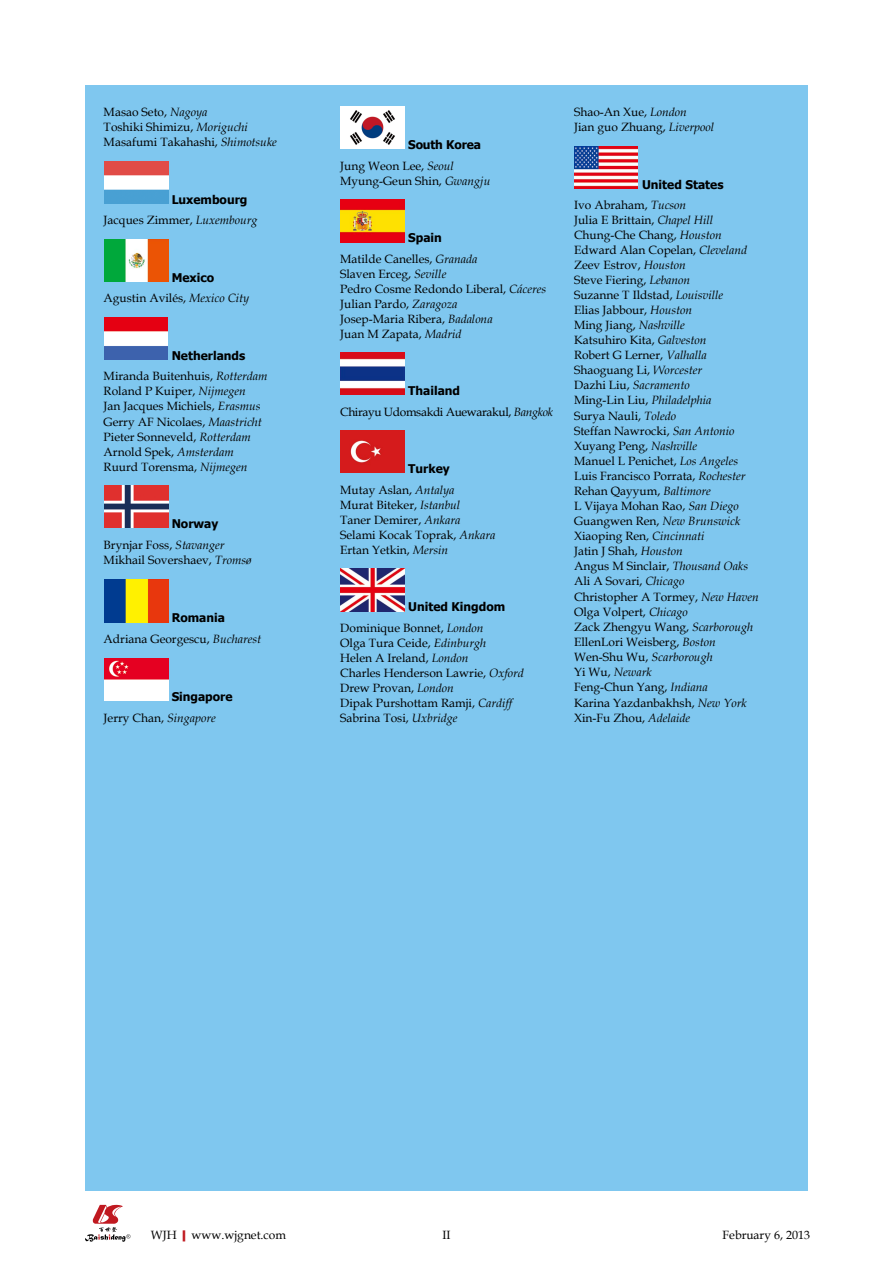
<style>
.page{position:relative;width:893px;height:1263px;background:#fff}
.page>*{position:absolute;margin:0;border:0;box-sizing:border-box;transform-origin:0 0}
.t1{font:12px/15px "Book Antiqua";color:#000}
.t2{font:12px/20.9px "Book Antiqua";letter-spacing:-.03em;color:#000}
.t3{font:700 12px/20.9px "Tahoma";color:#000}
.s1{font-style:italic}
.s2{font-family:"Tahoma";font-weight:700}
.s3{font-family:"Book Antiqua";font-weight:400}
.s4{font-family:"Book Antiqua";font-weight:400;font-style:italic}
.s5{font-weight:700;color:#c01920}
</style>
<div class="page">
<div style="left:85px;top:85px;width:723px;height:1106px;background:#7fc7ef"></div>
<svg style="left:85px;top:1205px;width:45px;height:37px"></svg>
<img style="left:104px;top:485px;width:64px;height:43px">
<img style="left:104px;top:580px;width:64px;height:42px">
<img style="left:104px;top:658px;width:64px;height:43px">
<img style="left:340px;top:106px;width:64px;height:43px">
<img style="left:340px;top:200px;width:64px;height:42px">
<img style="left:340px;top:352px;width:64px;height:43px">
<img style="left:340px;top:430px;width:64px;height:43px">
<img style="left:340px;top:568px;width:64px;height:43px">
<img style="left:574px;top:146px;width:64px;height:43px">
<img style="left:104px;top:161px;width:64px;height:43px">
<img style="left:104px;top:239px;width:64px;height:43px">
<img style="left:104px;top:317px;width:64px;height:43px">
<p class="t1" style="left:104px;top:105px;width:175px">Masao Seto, <span class="s1">Nagoya<br></span>Toshiki Shimizu, <span class="s1">Moriguchi<br></span>Masafumi Takahashi, <span class="s1">Shimotsuke</span></p>
<p class="t1" style="left:104px;top:189px;width:155px;line-height:20.9px;text-indent:68px"><span class="s2">Luxembourg<br></span>Jacques Zimmer, <span class="s1">Luxembourg</span></p>
<p class="t1" style="left:104px;top:267px;width:147px;line-height:20.9px;text-indent:68px"><span class="s2">Mexico<br></span>Agustin Avilés, <span class="s1">Mexico City</span></p>
<p class="t1" style="left:104px;top:345px;width:165px;line-height:20.9px;text-indent:68px"><span class="s2">Netherlands<br></span>Miranda Buitenhuis, <span class="s1">Rotterdam</span></p>
<p class="t1" style="left:104px;top:384px;width:160px">Roland P Kuiper, <span class="s1">Nijmegen<br></span>Jan Jacques Michiels, <span class="s1">Erasmus<br></span>Gerry AF Nicolaes, <span class="s1">Maastricht<br></span>Pieter Sonneveld, <span class="s1">Rotterdam<br></span>Arnold Spek, <span class="s1">Amsterdam<br></span>Ruurd Torensma, <span class="s1">Nijmegen</span></p>
<p class="t1" style="left:104px;top:513px;width:123px;line-height:20.9px;text-indent:68px"><span class="s2">Norway<br></span>Brynjar Foss, <span class="s1">Stavanger</span></p>
<p class="t1" style="left:104px;top:552px;width:149px">Mikhail Sovershaev, <span class="s1">Tromsø</span></p>
<p class="t1" style="left:104px;top:607px;width:159px;line-height:20.9px;text-indent:68px"><span class="s2">Romania<br></span>Adriana Georgescu, <span class="s1">Bucharest</span></p>
<p class="t1" style="left:104px;top:686px;width:130px;line-height:20.9px;text-indent:68px"><span class="s2">Singapore<br></span>Jerry Chan, <span class="s1">Singapore</span></p>
<p class="t1" style="left:340px;top:134px;width:142px;line-height:20.9px;text-indent:68px"><span class="s2">South Korea<br></span>Jung Weon Lee, <span class="s1">Seoul</span></p>
<p class="t1" style="left:340px;top:173px;width:152px">Myung-Geun Shin, <span class="s1">Gwangju</span></p>
<p class="t1" style="left:340px;top:227px;width:139px;line-height:20.9px;text-indent:68px"><span class="s2">Spain<br></span>Matilde Canelles, <span class="s1">Granada</span></p>
<p class="t1" style="left:340px;top:266px;width:207px">Slaven Erceg, <span class="s1">Seville<br></span>Pedro Cosme Redondo Liberal, <span class="s1">Cáceres<br></span>Julian Pardo, <span class="s1">Zaragoza<br></span>Josep-Maria Ribera, <span class="s1">Badalona<br></span>Juan M Zapata, <span class="s1">Madrid</span></p>
<p class="t2" style="left:340px;top:380px;width:214px;text-indent:68px"><span class="s2">Thailand<br></span>Chirayu Udomsakdi Auewarakul, <span class="s1">Bangkok</span></p>
<p class="t1" style="left:340px;top:458px;width:116px;line-height:20.9px;text-indent:68px"><span class="s2">Turkey<br></span>Mutay Aslan, <span class="s1">Antalya</span></p>
<p class="t1" style="left:340px;top:497px;width:157px">Murat Biteker, <span class="s1">Istanbul<br></span>Taner Demirer, <span class="s1">Ankara<br></span>Selami Kocak Toprak, <span class="s1">Ankara<br></span>Ertan Yetkin, <span class="s1">Mersin</span></p>
<p class="t1" style="left:340px;top:596px;width:166px;line-height:20.9px;text-indent:68px"><span class="s2">United Kingdom<br></span>Dominique Bonnet, <span class="s1">London</span></p>
<p class="t1" style="left:340px;top:635px;width:185px">Olga Tura Ceide, <span class="s1">Edinburgh<br></span>Helen A Ireland, <span class="s1">London<br></span>Charles Henderson Lawrie, <span class="s1">Oxford<br></span>Drew Provan, <span class="s1">London<br></span>Dipak Purshottam Ramji, <span class="s1">Cardiff<br></span>Sabrina Tosi, <span class="s1">Uxbridge</span></p>
<p class="t1" style="left:574px;top:105px;width:142px">Shao-An Xue, <span class="s1">London<br></span>Jian guo Zhuang, <span class="s1">Liverpool</span></p>
<p class="t3" style="left:574px;top:173px;width:151px;text-indent:68px">United States<br><span class="s3">Ivo Abraham,</span> <span class="s4">Tucson</span></p>
<p class="t1" style="left:574px;top:213px;width:186px">Julia E Brittain, <span class="s1">Chapel Hill<br></span>Chung-Che Chang, <span class="s1">Houston<br></span>Edward Alan Copelan, <span class="s1">Cleveland<br></span>Zeev Estrov, <span class="s1">Houston<br></span>Steve Fiering, <span class="s1">Lebanon<br></span>Suzanne T Ildstad, <span class="s1">Louisville<br></span>Elias Jabbour, <span class="s1">Houston<br></span>Ming Jiang, <span class="s1">Nashville<br></span>Katsuhiro Kita, <span class="s1">Galveston<br></span>Robert G Lerner, <span class="s1">Valhalla<br></span>Shaoguang Li, <span class="s1">Worcester<br></span>Dazhi Liu, <span class="s1">Sacramento<br></span>Ming-Lin Liu, <span class="s1">Philadelphia<br></span>Surya Nauli, <span class="s1">Toledo<br></span>Steffan Nawrocki, <span class="s1">San Antonio<br></span>Xuyang Peng, <span class="s1">Nashville<br></span>Manuel L Penichet, <span class="s1">Los Angeles<br></span>Luis Francisco Porrata, <span class="s1">Rochester<br></span>Rehan Qayyum, <span class="s1">Baltimore<br></span>L Vijaya Mohan Rao, <span class="s1">San Diego<br></span>Guangwen Ren, <span class="s1">New Brunswick<br></span>Xiaoping Ren, <span class="s1">Cincinnati<br></span>Jatin J Shah, <span class="s1">Houston<br></span>Angus M Sinclair, <span class="s1">Thousand Oaks<br></span>Ali A Sovari, <span class="s1">Chicago<br></span>Christopher A Tormey, <span class="s1">New Haven<br></span>Olga Volpert, <span class="s1">Chicago<br></span>Zack Zhengyu Wang, <span class="s1">Scarborough<br></span>EllenLori Weisberg, <span class="s1">Boston<br></span>Wen-Shu Wu, <span class="s1">Scarborough<br></span>Yi Wu, <span class="s1">Newark<br></span>Feng-Chun Yang, <span class="s1">Indiana<br></span>Karina Yazdanbakhsh, <span class="s1">New York<br></span>Xin-Fu Zhou, <span class="s1">Adelaide</span></p>
<p class="t1" style="left:151px;top:1227px;width:137px">WJH<span class="s5">|</span>www.wjgnet.com</p>
<p class="t1" style="left:442px;top:1227px;width:10px">II</p>
<p class="t1" style="left:723px;top:1227px;width:89px">February 6, 2013</p>
</div>
